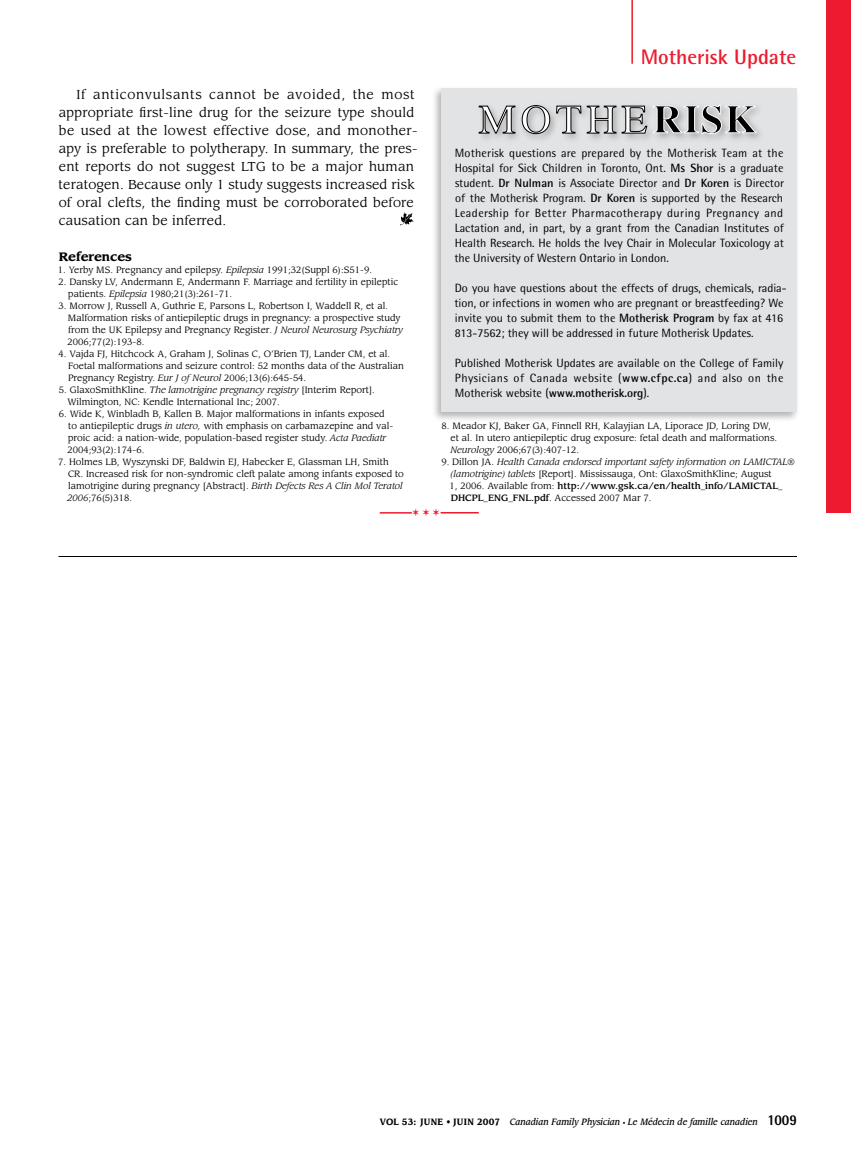
<style>
.page{position:relative;width:851px;height:1161px;background:#fff}
.page>*{position:absolute;margin:0;border:0;box-sizing:border-box;transform-origin:0 0}
.t1{font:700 21px "Rotis Semi Sans Std";color:#ed1b2f}
.t2{font:12.75px/18px "Leawood Std";letter-spacing:.015em;color:#000}
.t3{font:12px/15px "Rotis Semi Sans Std";color:#000;text-align:justify}
.t4{font:700 12px "Leawood Std";letter-spacing:-.005em;color:#000}
.t5{font:10.5px "Zapf Dingbats";color:#ed1b2f}
.t6{font:9px/12px "Leawood Std";color:#000}
.t7{font:italic 500 9px "Leawood Std";color:#000;scale:.9 1}
.s1{font-style:italic}
.s2{font-weight:700}
.s3{font-weight:500}
.s4{font-weight:700;font-style:normal}
.s5{font-style:normal;font-size:6px}
.s6{font-family:"Rotis Semi Sans Std";font-weight:800;font-style:normal;font-size:15px}
</style>
<div class="page">
<hr style="left:631px;top:0;width:2px;height:64px;background:#ed1b2f">
<svg style="left:400px;top:212px;width:14px;height:13px"></svg>
<div style="left:430px;top:84px;width:371px;height:339px;background:#000;opacity:.3"></div>
<div style="left:441px;top:88px;width:355px;height:324px;background:#e2e3e4"></div>
<div style="left:475px;top:101px;width:291px;height:43px;background:#000;opacity:.3"></div>
<svg style="left:478px;top:106px;width:37px;height:28px"></svg>
<svg style="left:521px;top:105px;width:29px;height:29px"></svg>
<svg style="left:556px;top:106px;width:91px;height:28px"></svg>
<svg style="left:653px;top:105px;width:103px;height:29px"></svg>
<hr style="left:380px;top:512px;width:32px;height:2px;background:#ed1b2f">
<hr style="left:440px;top:512px;width:38px;height:1px;background:#ed1b2f">
<div style="left:826px;top:0;width:24px;height:513px;background:#ed1b2f"></div>
<hr style="left:58px;top:556px;width:738px;height:1px;background:#000">
<p class="t2" style="left:59px;top:86px;width:360px;text-indent:18px">If anticonvulsants cannot be avoided, the most appropriate first-line drug for the seizure type should be used at the lowest effective dose, and monother&shy;apy is preferable to polytherapy. In summary, the pres&shy;ent reports do not suggest LTG to be a major human teratogen. Because only 1 study suggests increased risk of oral clefts, the finding must be corroborated before causation can be inferred.</p>
<h3 class="t4" style="left:59px;top:249px;width:75px">References</h3>
<p class="t6" style="left:58px;top:264px;width:316px">1. Yerby MS. Pregnancy and epilepsy. <span class="s1">Epilepsia</span> 1991;32(Suppl 6):S51-9.</p>
<p class="t6" style="left:68px;top:276px;width:331px;text-indent:-10px">2. Dansky LV, Andermann E, Andermann F. Marriage and fertility in epileptic patients. <span class="s1">Epilepsia</span> 1980;21(3):261-71.</p>
<p class="t6" style="left:68px;top:300px;width:337px;text-indent:-9px">3. Morrow J, Russell A, Guthrie E, Parsons L, Robertson I, Waddell R, et al.<br>Malformation risks of antiepileptic drugs in pregnancy: a prospective study from the UK Epilepsy and Pregnancy Register. <span class="s1">J Neurol Neurosurg Psychiatry </span>2006;77(2):193-8.</p>
<p class="t6" style="left:68px;top:348px;width:337px;text-indent:-9px">4. Vajda FJ, Hitchcock A, Graham J, Solinas C, O’Brien TJ, Lander CM, et al.<br>Foetal malformations and seizure control: 52 months data of the Australian<br>Pregnancy Registry. <span class="s1">Eur J of Neurol</span> 2006;13(6):645-54.</p>
<p class="t6" style="left:67px;top:384px;width:309px;text-indent:-8px">5. GlaxoSmithKline. <span class="s1">The lamotrigine pregnancy registry</span> [Interim Report].<br>Wilmington, NC: Kendle International Inc; 2007.</p>
<p class="t6" style="left:68px;top:408px;width:327px;text-indent:-9px">6. Wide K, Winbladh B, Kallen B. Major malformations in infants exposed to antiepileptic drugs <span class="s1">in utero,</span> with emphasis on carbamazepine and val&shy;proic acid: a nation-wide, population-based register study. <span class="s1">Acta Paediatr </span>2004;93(2):174-6.</p>
<p class="t6" style="left:67px;top:456px;width:338px;text-indent:-9px">7. Holmes LB, Wyszynski DF, Baldwin EJ, Habecker E, Glassman LH, Smith CR. Increased risk for non-syndromic cleft palate among infants exposed to lamotrigine during pregnancy [Abstract]. <span class="s1">Birth Defects Res A Clin Mol Teratol 2006</span>;76(5)318.</p>
<h1 class="t1" style="left:640px;top:44px;width:157px">Motherisk Update</h1>
<p class="t3" style="left:454px;top:145px;width:331px">Motherisk questions are prepared by the Motherisk Team at the Hospital for Sick Children in Toronto, Ont. <span class="s2">Ms Shor</span> is a graduate student. <span class="s2">Dr Nulman</span> is Associate Director and <span class="s2">Dr Koren</span> is Director of the Motherisk Program. <span class="s2">Dr Koren</span> is supported by the Research Leadership for Better Pharmacotherapy during Pregnancy and Lactation and, in part, by a grant from the Canadian Institutes of Health Research. He holds the Ivey Chair in Molecular Toxicology at the University of Western Ontario in London.</p>
<p class="t3" style="left:454px;top:280px;width:334px;text-align:left">Do you have questions about the effects of drugs, chemicals, radia&shy;tion, or infections in women who are pregnant or breastfeeding? We invite you to submit them to the <span class="s2">Motherisk Program</span> by fax at 416<br>813-7562; they will be addressed in future Motherisk Updates.</p>
<h3 class="t3" style="left:455px;top:355px;width:330px">Published Motherisk Updates are available on the College of Family Physicians of Canada website (<span class="s2">www.cfpc.ca</span>) and also on the Motherisk website (<span class="s2">www.motherisk.org</span>).</h3>
<p class="t6" style="left:450px;top:420px;width:328px;text-indent:-9px">8. Meador KJ, Baker GA, Finnell RH, Kalayjian LA, Liporace JD, Loring DW, et al. In utero antiepileptic drug exposure: fetal death and malformations.<br><span class="s1">Neurology</span> 2006;67(3):407-12.</p>
<p class="t6" style="left:449px;top:456px;width:347px;text-indent:-8px">9. Dillon JA. <span class="s1">Health Canada endorsed important safety information on LAMICTAL® (lamotrigine) tablets</span> [Report]. Mississauga, Ont: GlaxoSmithKline; August<br>1, 2006. Available from: <span class="s3">http://www.gsk.ca/en/health_info/LAMICTAL_ DHCPL_ENG_FNL.pdf</span>. Accessed 2007 Mar 7.</p>
<p class="t5" style="left:412px;top:508px;width:29px">✶ ✶ ✶</p>
<p class="t7" style="left:380px;top:1116px;width:465px"><span class="s4">Vol 53: june • juin 2007</span> Canadian Family Physician <span class="s5">•</span> Le Médecin de famille canadien <span class="s6">1009</span></p>
</div>
